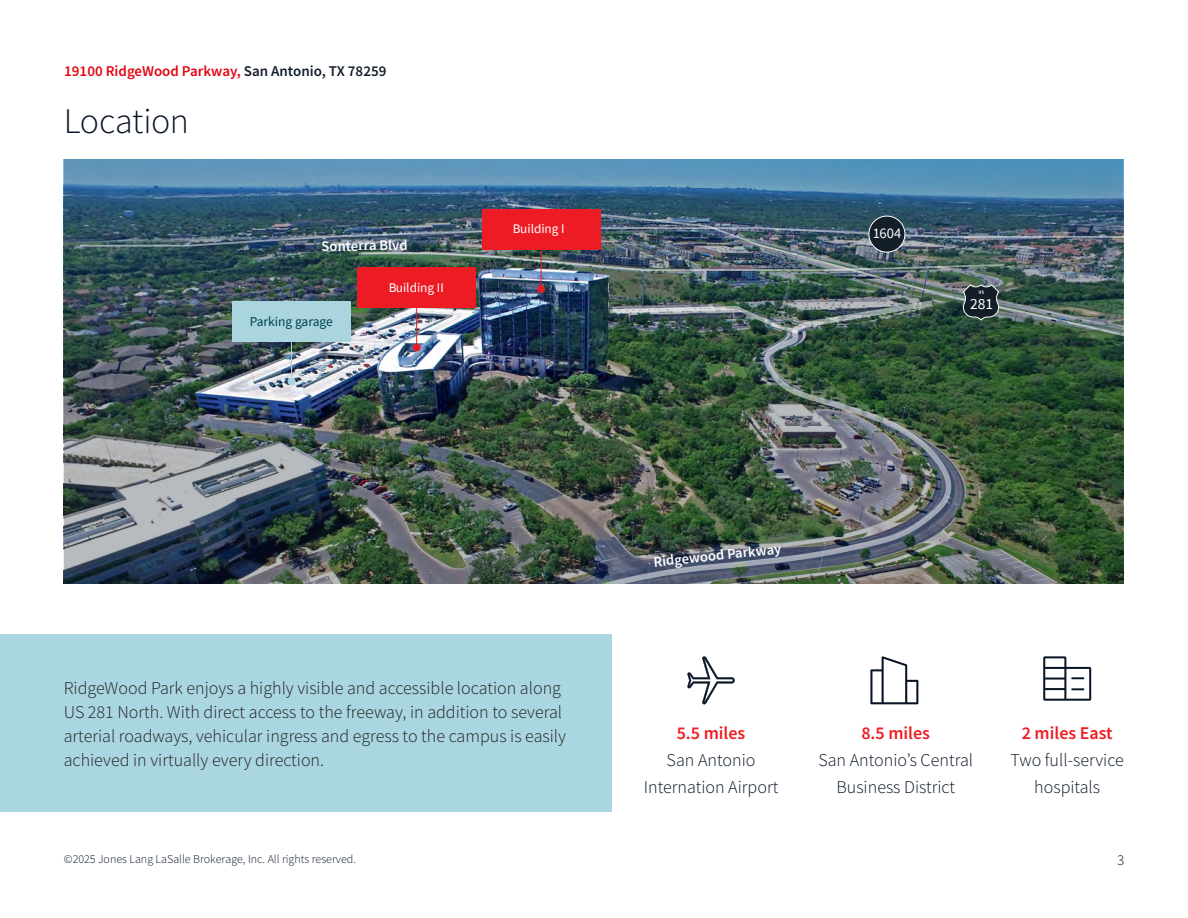
<style>
.page{position:relative;width:1188px;height:918px;background:#fff}
.page>*{position:absolute;margin:0;border:0;box-sizing:border-box;transform-origin:0 0}
.Section_heading_-_24pt{font:300 36px "Source Sans Pro";letter-spacing:-.01em;color:#091526}
.t1{font:300 18px/24px "Source Sans Pro";color:#231f20}
.Body_Text__Can_be_10_or_12pt{font:300 18px/27px "Source Sans Pro";color:#091526;text-align:center}
.t2{font:15.45px "Source Sans Pro";color:#fff}
.Body_Text__Can_be_10_or_12pt-2{font:600 15px "Source Sans Pro";color:#e30613}
.Page_no{font:300 15px "Source Sans Pro";color:#091526}
.t3{font:600 14.7px "Source Sans Pro";color:#fff}
.t4{font:14.55px "Source Sans Pro";color:#fff}
.t5{font:13.5px "Source Sans Pro";color:#003f52}
.t6{font:13.2px "Source Sans Pro";color:#fff}
.t7{font:300 12px "Source Sans Pro";color:#091526}
.s1{color:#131e29}
.s2{font-weight:600;color:#ee1d23}
</style>
<div class="page">
<img style="left:64px;top:159px;width:1059px;height:425px">
<img style="left:507px;top:204px;width:616px;height:140px">
<img style="left:387px;top:300px;width:564px;height:284px">
<img style="left:610px;top:306px;width:188px;height:28px">
<img style="left:80px;top:227px;width:1043px;height:44px">
<svg style="left:963px;top:284px;width:36px;height:37px"></svg>
<div style="left:869px;top:216px;width:36px;height:36px;background:#131e29;border-radius:50%"></div>
<div style="left:869px;top:216px;width:36px;height:37px;border:1px solid #fff;border-radius:50%"></div>
<div style="left:232px;top:301px;width:119px;height:41px;background:#aad5df"></div>
<hr style="left:291px;top:342px;width:1px;height:40px;background:#aad5df">
<div style="left:288px;top:378px;width:7px;height:7px;background:#aad5df;border-radius:50%"></div>
<div style="left:482px;top:209px;width:118px;height:41px;background:#ed1c24"></div>
<hr style="left:541px;top:250px;width:1px;height:39px;background:#e21f26">
<div style="left:537px;top:285px;width:8px;height:8px;background:#e21f26;border-radius:50%"></div>
<div style="left:357px;top:267px;width:119px;height:41px;background:#ed1c24"></div>
<hr style="left:416px;top:308px;width:1px;height:40px;background:#e21f26">
<div style="left:413px;top:344px;width:8px;height:7px;background:#e21f26;border-radius:50%"></div>
<div style="left:0;top:634px;width:611px;height:178px;background:#a9d6e0"></div>
<svg style="left:870px;top:656px;width:48px;height:48px"></svg>
<svg style="left:687px;top:656px;width:48px;height:48px"></svg>
<svg style="left:1043px;top:656px;width:48px;height:45px"></svg>
<p class="Body_Text__Can_be_10_or_12pt-2" style="left:64px;top:61px;width:324px">19100 RidgeWood Parkway, <span class="s1">San Antonio, TX 78259</span></p>
<p class="Section_heading_-_24pt" style="left:64px;top:99px;width:127px">Location</p>
<p class="t3" style="left:321px;top:236px;width:88px;rotate:-1deg">Sonterra Blvd</p>
<p class="t5" style="left:250px;top:313px;width:85px">Parking garage</p>
<p class="t6" style="left:388px;top:279px;width:57px">Building II</p>
<p class="t6" style="left:512px;top:221px;width:54px">Building I</p>
<p class="t4" style="left:872px;top:224px;width:30px">1604</p>
<p class="t2" style="left:970px;top:294px;width:25px">281</p>
<p class="t1" style="left:64px;top:676px;width:504px">RidgeWood Park enjoys a highly visible and accessible location along US 281 North. With direct access to the freeway, in addition to several arterial roadways, vehicular ingress and egress to the campus is easily achieved in virtually every direction.</p>
<p class="t3" style="left:653px;top:552px;width:130px;rotate:-6deg">Ridgewood Parkway</p>
<p class="Body_Text__Can_be_10_or_12pt" style="left:644px;top:719px;width:136px"><span class="s2">5.5 miles<br></span>San Antonio<br>Internation Airport</p>
<p class="Body_Text__Can_be_10_or_12pt" style="left:818px;top:719px;width:156px"><span class="s2">8.5 miles<br></span>San Antonio’s Central<br>Business District</p>
<p class="Body_Text__Can_be_10_or_12pt" style="left:1011px;top:719px;width:115px"><span class="s2">2 miles East<br></span>Two full-service hospitals</p>
<p class="t7" style="left:64px;top:852px;width:294px">©2025 Jones Lang LaSalle Brokerage, Inc. All rights reserved.</p>
<p class="Page_no" style="left:1117px;top:851px;width:9px">3</p>
</div>
